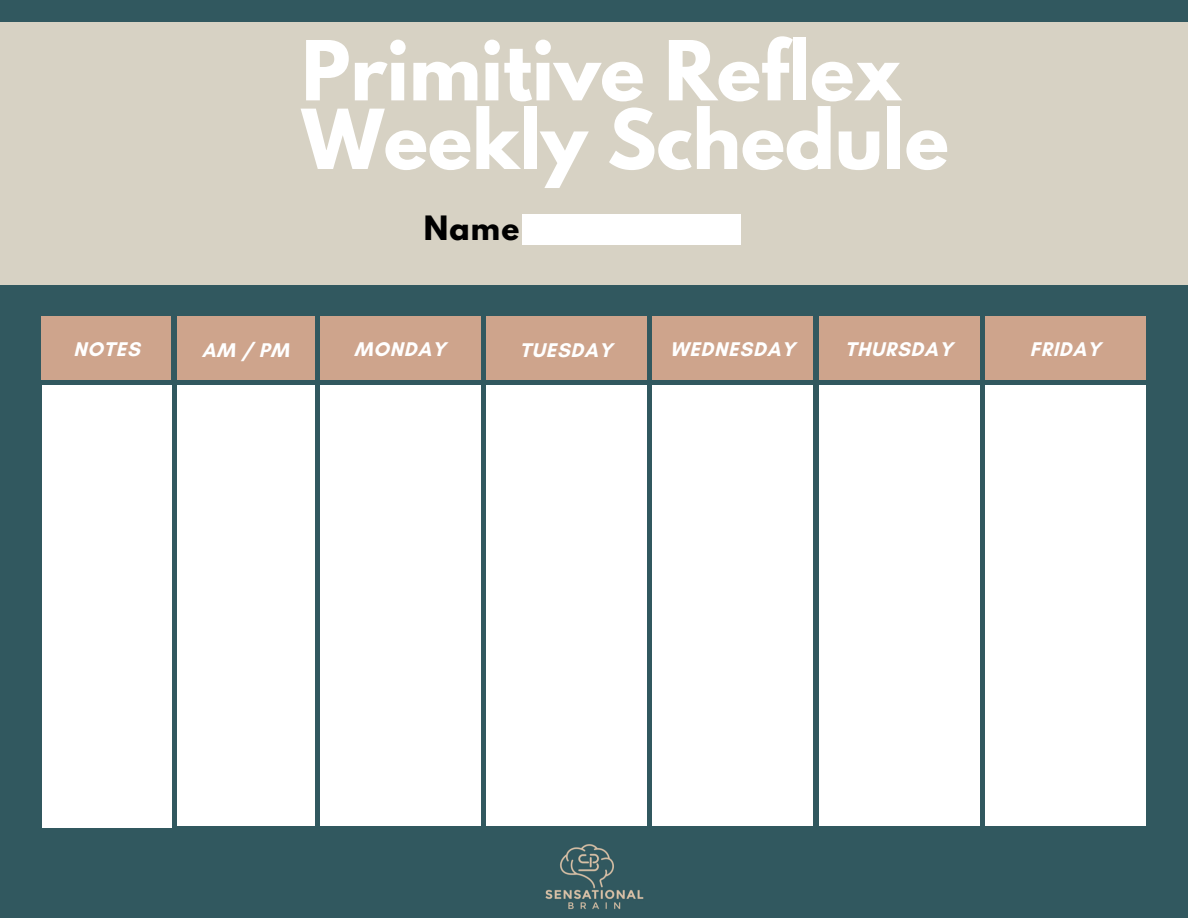
<style>
.page{position:relative;width:1188px;height:918px;background:#31585f}
.page>*{position:absolute;margin:0;border:0;box-sizing:border-box;transform-origin:0 0}
.t1{font:700 73.2px/68.7px "League Spartan";color:#fff}
.t2{font:700 29.7px "League Spartan";color:#000}
.t3{font:700 20.25px "Glacial Indifference";letter-spacing:.04em;color:#fff}
</style>
<div class="page">
<div style="left:0;top:22px;width:1188px;height:263px;background:#d7d2c4"></div>
<div style="left:522px;top:214px;width:218px;height:31px;background:#fff"></div>
<div style="left:320px;top:316px;width:161px;height:64px;background:#cea48c"></div>
<div style="left:486px;top:316px;width:161px;height:64px;background:#cea48c"></div>
<div style="left:652px;top:316px;width:161px;height:64px;background:#cea48c"></div>
<div style="left:819px;top:316px;width:161px;height:64px;background:#cea48c"></div>
<div style="left:985px;top:316px;width:161px;height:64px;background:#cea48c"></div>
<div style="left:177px;top:316px;width:138px;height:64px;background:#cea48c"></div>
<div style="left:42px;top:316px;width:129px;height:64px;background:#cea48c"></div>
<div style="left:320px;top:385px;width:161px;height:440px;background:#fff"></div>
<div style="left:486px;top:385px;width:161px;height:440px;background:#fff"></div>
<div style="left:652px;top:385px;width:161px;height:440px;background:#fff"></div>
<div style="left:819px;top:385px;width:161px;height:440px;background:#fff"></div>
<div style="left:985px;top:385px;width:161px;height:440px;background:#fff"></div>
<div style="left:177px;top:385px;width:137px;height:440px;background:#fff"></div>
<div style="left:42px;top:385px;width:129px;height:442px;background:#fff"></div>
<img style="left:545px;top:844px;width:99px;height:65px">
<h1 class="t1" style="left:302px;top:46px;width:649px">Primitive Reflex<br>Weekly Schedule</h1>
<h2 class="t2" style="left:424px;top:213px;width:97px">Name</h2>
<p class="t3" style="left:74px;top:336px;width:68px">NOTES</p>
<p class="t3" style="left:202px;top:337px;width:89px">AM / PM</p>
<p class="t3" style="left:354px;top:336px;width:93px">MONDAY</p>
<p class="t3" style="left:520px;top:337px;width:94px">TUESDAY</p>
<p class="t3" style="left:670px;top:336px;width:126px">WEDNESDAY</p>
<p class="t3" style="left:845px;top:336px;width:109px">THURSDAY</p>
<p class="t3" style="left:1030px;top:336px;width:73px">FRIDAY</p>
</div>
